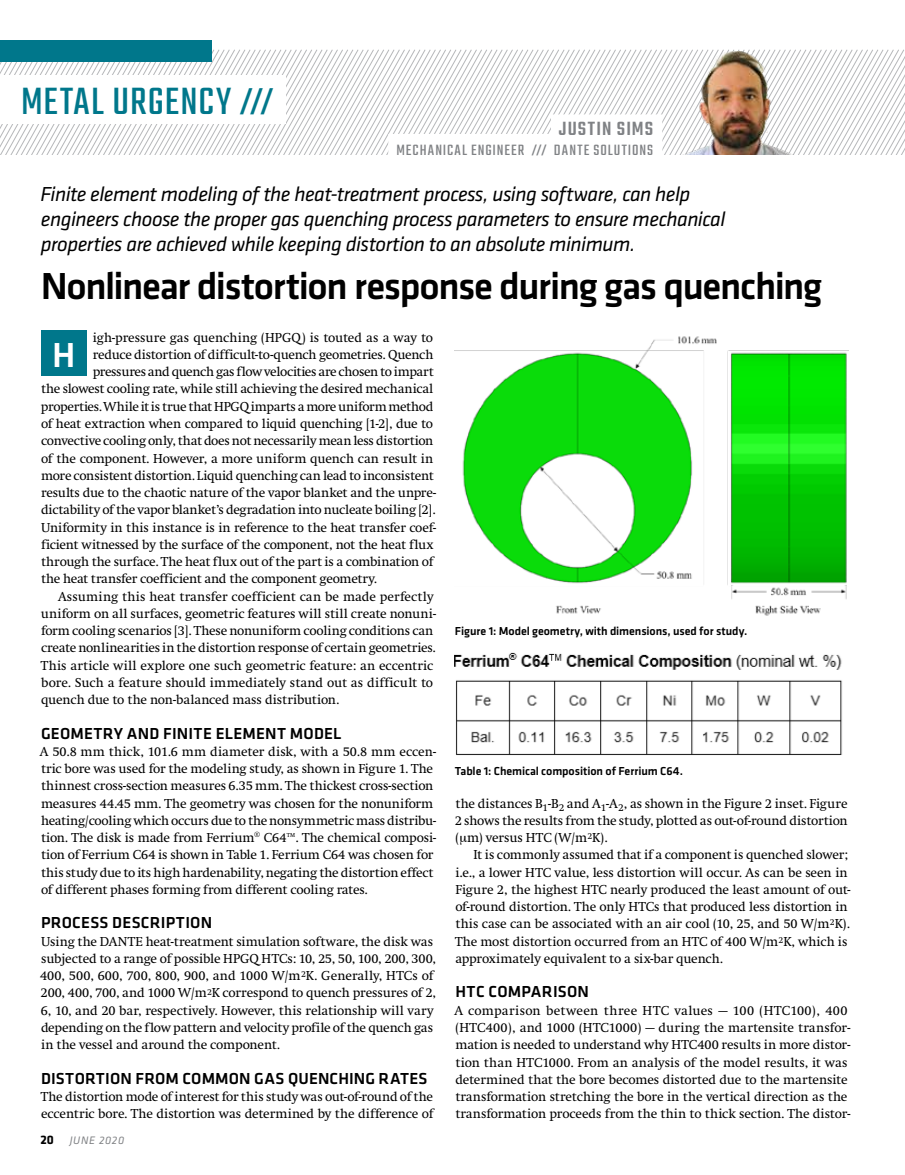
<style>
.page{position:relative;width:905px;height:1175px;background:#fff}
.page>*{position:absolute;margin:0;border:0;box-sizing:border-box;transform-origin:0 0}
.t1{font:42px "Teko";letter-spacing:.025em;color:#00778b}
.t2{font:500 39px "Klavika Basic";letter-spacing:-.035em;color:#000}
.t3{font:500 36px "Klavika Basic";color:#fff}
.t4{font:italic 21px/24.6px "Klavika Basic";letter-spacing:-.025em;color:#000}
.t5{font:500 21px "Teko";letter-spacing:.05em;color:#808285}
.t6{font:500 16.5px "Klavika Basic";letter-spacing:.01em;color:#000}
.t7{font:16.5px "Teko";letter-spacing:.065em;color:#808285}
.t8{font:13.5px/17.2px "Swift";letter-spacing:-.01em;color:#000}
.t9{font:13.5px "Swift";letter-spacing:-.03em;color:#000}
.t10{font:500 12px "Klavika Basic";letter-spacing:-.005em;color:#000}
.t11{font:italic 11.25px "Klavika Basic";letter-spacing:.06em;color:#808285}
.t12{font:6px "Swift";color:#000}
.s1{font-weight:500;font-size:32.7px}
.s2{font-weight:500;font-size:13.5px}
.s3{font-weight:700;font-style:normal;font-size:12.75px;color:#000}
</style>
<div class="page">
<svg style="left:0;top:50px;width:904px;height:105px"></svg>
<div style="left:0;top:76px;width:286px;height:48px;background:#fff"></div>
<img style="left:671px;top:52px;width:129px;height:103px">
<div style="left:0;top:40px;width:212px;height:22px;background:#00778b"></div>
<div style="left:551px;top:114px;width:111px;height:39px;background:#fff"></div>
<div style="left:388px;top:134px;width:274px;height:31px;background:#fff"></div>
<div style="left:41px;top:331px;width:45px;height:45px;background:#00778b"></div>
<img style="left:455px;top:336px;width:393px;height:280px">
<img style="left:455px;top:652px;width:387px;height:103px">
<h1 class="t1" style="left:21px;top:78px;width:254px">METAL URGENCY <span class="s1">///</span></h1>
<h3 class="t5" style="left:559px;top:117px;width:96px">JUSTIN SIMS</h3>
<p class="t7" style="left:396px;top:141px;width:258px">MECHANICAL ENGINEER <span class="s2">///</span> DANTE SOLUTIONS</p>
<p class="t4" style="left:41px;top:182px;width:686px">Finite element modeling of the heat-treatment process, using software, can help engineers choose the proper gas quenching process parameters to ensure mechanical properties are achieved while keeping distortion to an absolute minimum.</p>
<h2 class="t2" style="left:41px;top:259px;width:783px">Nonlinear distortion response during gas quenching</h2>
<h3 class="t3" style="left:52px;top:330px;width:25px">H</h3>
<p class="t8" style="left:93px;top:329px;width:342px">igh-pressure gas quenching (HPGQ) is touted as a way to</p>
<p class="t8" style="left:93px;top:346px;width:342px">reduce distortion of difficult-to-quench geometries. Quench</p>
<p class="t9" style="left:93px;top:364px;width:342px">pressures and quench gas flow velocities are chosen to impart</p>
<p class="t8" style="left:41px;top:381px;width:394px">the slowest cooling rate, while still achieving the desired mechanical</p>
<p class="t8" style="left:41px;top:398px;width:394px">properties. While it is true that HPGQ imparts a more uniform method</p>
<p class="t8" style="left:41px;top:415px;width:393px">of heat extraction when compared to liquid quenching [1-2], due to</p>
<p class="t8" style="left:41px;top:432px;width:394px">convective cooling only, that does not necessarily mean less distortion</p>
<p class="t8" style="left:41px;top:450px;width:394px">of the component. However, a more uniform quench can result in</p>
<p class="t8" style="left:41px;top:467px;width:394px">more consistent distortion. Liquid quenching can lead to inconsistent</p>
<p class="t8" style="left:41px;top:484px;width:396px">results due to the chaotic nature of the vapor blanket and the unpre-</p>
<p class="t8" style="left:41px;top:501px;width:396px">dictability of the vapor blanket’s degradation into nucleate boiling [2].</p>
<p class="t8" style="left:41px;top:519px;width:396px">Uniformity in this instance is in reference to the heat transfer coef-</p>
<p class="t8" style="left:41px;top:536px;width:394px">ficient witnessed by the surface of the component, not the heat flux</p>
<p class="t8" style="left:41px;top:553px;width:394px">through the surface. The heat flux out of the part is a combination of</p>
<p class="t8" style="left:41px;top:570px;width:337px">the heat transfer coefficient and the component geometry.</p>
<p class="t8" style="left:58px;top:588px;width:377px">Assuming this heat transfer coefficient can be made perfectly</p>
<p class="t8" style="left:41px;top:605px;width:396px">uniform on all surfaces, geometric features will still create nonuni-</p>
<p class="t8" style="left:41px;top:622px;width:394px">form cooling scenarios [3]. These nonuniform cooling conditions can</p>
<p class="t8" style="left:41px;top:639px;width:396px">create nonlinearities in the distortion response of certain geometries.</p>
<p class="t8" style="left:41px;top:657px;width:394px">This article will explore one such geometric feature: an eccentric</p>
<p class="t8" style="left:41px;top:674px;width:393px">bore. Such a feature should immediately stand out as difficult to</p>
<p class="t8" style="left:41px;top:691px;width:300px">quench due to the non-balanced mass distribution.</p>
<p class="t6" style="left:41px;top:722px;width:302px">GEOMETRY AND FINITE ELEMENT MODEL</p>
<p class="t8" style="left:40px;top:743px;width:397px">A 50.8 mm thick, 101.6 mm diameter disk, with a 50.8 mm eccen&shy;tric bore was used for the modeling study, as shown in Figure 1. The thinnest cross-section measures 6.35 mm. The thickest cross-section measures 44.45 mm. The geometry was chosen for the nonuniform heating/cooling which occurs due to the nonsymmetric mass distribu&shy;tion. The disk is made from Ferrium® C64</p>
<p class="t10" style="left:455px;top:623px;width:294px">Figure 1: Model geometry, with dimensions, used for study.</p>
<p class="t10" style="left:455px;top:762px;width:230px">Table 1: Chemical composition of Ferrium C64.</p>
<p class="t8" style="left:455px;top:795px;width:394px;text-align:justify">the distances B<sub>1</sub>-B<sub>2</sub> and A<sub>1</sub>-A<sub>2</sub>, as shown in the Figure 2 inset. Figure 2 shows the results from the study, plotted as out-of-round distortion ( m) versus HTC (W/m<sup>2</sup>K).</p>
<p class="t8" style="left:455px;top:846px;width:396px;text-indent:18px">It is commonly assumed that if a component is quenched slower; i.e., a lower HTC value, less distortion will occur. As can be seen in Figure 2, the highest HTC nearly produced the least amount of out&shy;of-round distortion. The only HTCs that produced less distortion in this case can be associated with an air cool (10, 25, and 50 W/m<sup>2</sup>K).<br>The most distortion occurred from an HTC of 400 W/m<sup>2</sup>K, which is approximately equivalent to a six-bar quench.</p>
<p class="t6" style="left:455px;top:980px;width:135px">HTC COMPARISON</p>
<p class="t8" style="left:454px;top:1002px;width:397px">A comparison between three HTC values — 100 (HTC100), 400 (HTC400), and 1000 (HTC1000) — during the martensite transfor&shy;mation is needed to understand why HTC400 results in more distor&shy;tion than HTC1000. From an analysis of the model results, it was determined that the bore becomes distorted due to the martensite transformation stretching the bore in the vertical direction as the transformation proceeds from the thin to thick section. The distor-</p>
<p class="t8" style="left:41px;top:829px;width:396px;text-indent:254px">. The chemical composi&shy;tion of Ferrium C64 is shown in Table 1. Ferrium C64 was chosen for this study due to its high hardenability, negating the distortion effect of different phases forming from different cooling rates.</p>
<p class="t6" style="left:41px;top:911px;width:173px">PROCESS DESCRIPTION</p>
<p class="t8" style="left:40px;top:933px;width:397px">Using the DANTE heat-treatment simulation software, the disk was subjected to a range of possible HPGQ HTCs: 10, 25, 50, 100, 200, 300, 400, 500, 600, 700, 800, 900, and 1000 W/m<sup>2</sup>K. Generally, HTCs of 200, 400, 700, and 1000 W/m<sup>2</sup>K correspond to quench pressures of 2, 6, 10, and 20 bar, respectively. However, this relationship will vary depending on the flow pattern and velocity profile of the quench gas in the vessel and around the component.</p>
<p class="t6" style="left:41px;top:1067px;width:388px">DISTORTION FROM COMMON GAS QUENCHING RATES</p>
<p class="t8" style="left:41px;top:1088px;width:394px">The distortion mode of interest for this study was out-of-round of the eccentric bore. The distortion was determined by the difference of</p>
<p class="t12" style="left:287px;top:832px;width:10px">TM</p>
<p class="t11" style="left:40px;top:1133px;width:85px"><span class="s3">20</span> JUNE 2020</p>
</div>
